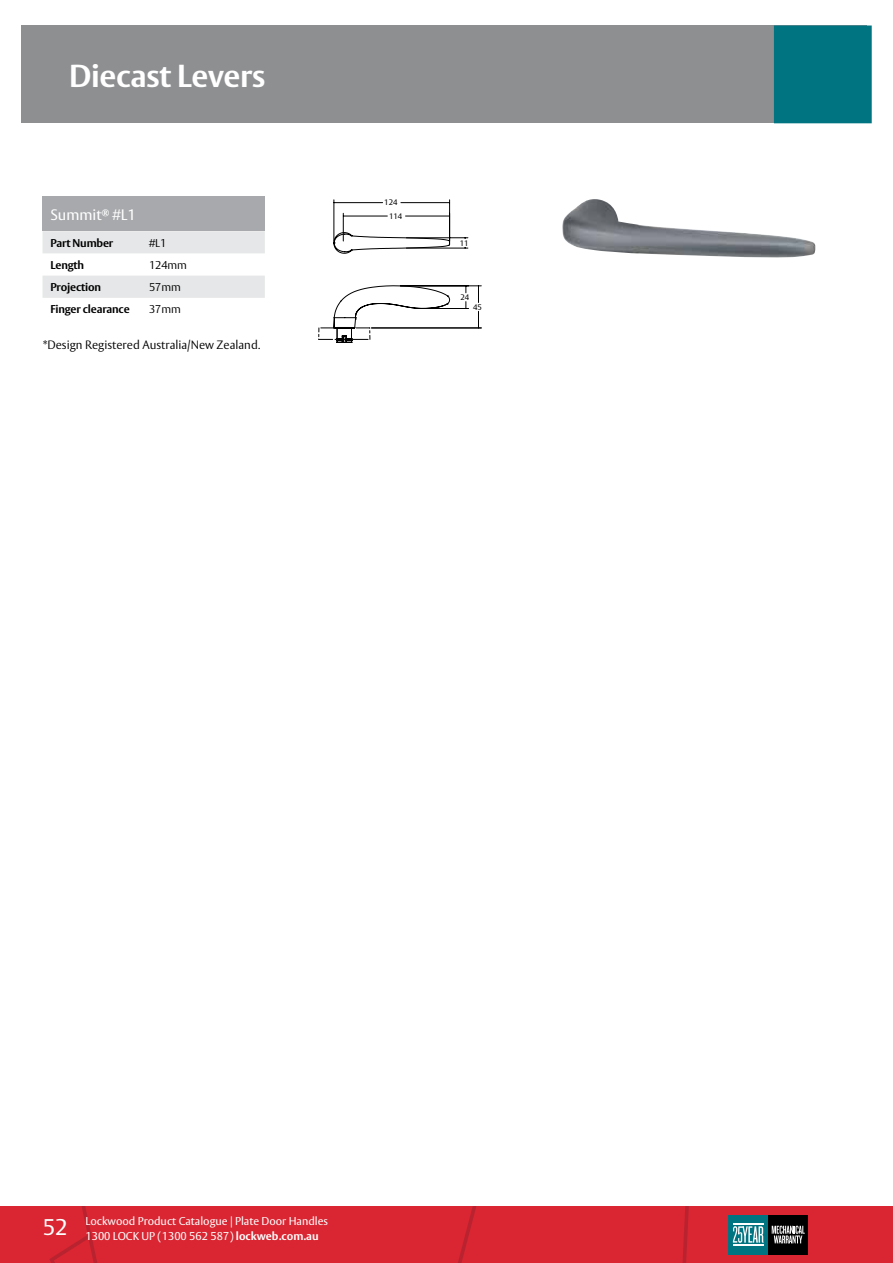
<style>
.page{position:relative;width:893px;height:1263px;background:#fff}
.page>*{position:absolute;margin:0;border:0;box-sizing:border-box;transform-origin:0 0}
.t1{font:700 31.5px "ASSA Vesta";letter-spacing:-.01em;color:#fff}
.t2{font:22.5px "ASSA Vesta";color:#fff}
.t3{font:15px "ASSA Vesta";color:#fff}
.t4{font:300 12px "ASSA Vesta";color:#000}
.t5{font:11.25px/15px "ASSA Vesta";color:#fff}
.t6{font:700 11.25px "ASSA Vesta";letter-spacing:-.015em;color:#000}
.t7{font:300 11.25px "ASSA Vesta";letter-spacing:-.015em;color:#000}
.t8{font:7.95px/13.5px "ASSA Vesta";color:#000;text-align:center}
.s1{font-weight:700}
</style>
<div class="page">
<div style="left:0;top:1206px;width:893px;height:57px;background:#d92632"></div>
<svg style="left:57px;top:1206px;width:37px;height:34px"></svg>
<div style="left:728px;top:1215px;width:40px;height:40px;background:#007481"></div>
<div style="left:768px;top:1215px;width:40px;height:40px;background:#000"></div>
<svg style="left:772px;top:1225px;width:33px;height:18px"></svg>
<svg style="left:733px;top:1226px;width:30px;height:17px"></svg>
<hr style="left:733px;top:1224px;width:30px;height:1px;background:#fff">
<hr style="left:733px;top:1244px;width:30px;height:1px;background:#fff">
<div style="left:21px;top:26px;width:846px;height:97px;background:#8d8f91"></div>
<div style="left:774px;top:26px;width:98px;height:97px;background:#007481"></div>
<img style="left:562px;top:199px;width:254px;height:59px">
<hr style="left:425px;top:308px;width:44px;height:1px;background:#000">
<hr style="left:400px;top:286px;width:81px;height:1px;background:#000">
<svg style="left:478px;top:287px;width:1px;height:15px"></svg>
<svg style="left:478px;top:311px;width:1px;height:17px"></svg>
<hr style="left:334px;top:200px;width:1px;height:41px;background:#000">
<hr style="left:449px;top:200px;width:1px;height:41px;background:#000">
<hr style="left:334px;top:202px;width:49px;height:1px;background:#000">
<hr style="left:401px;top:202px;width:49px;height:1px;background:#000">
<hr style="left:406px;top:237px;width:62px;height:1px;background:#000">
<hr style="left:406px;top:248px;width:62px;height:1px;background:#000">
<hr style="left:371px;top:328px;width:110px;height:1px;background:#000">
<svg style="left:318px;top:285px;width:132px;height:57px"></svg>
<svg style="left:333px;top:213px;width:117px;height:41px"></svg>
<div style="left:43px;top:196px;width:222px;height:35px;background:#a7a9ac"></div>
<svg style="left:43px;top:231px;width:222px;height:67px"></svg>
<h1 class="t1" style="left:69px;top:56px;width:197px">Diecast Levers</h1>
<h3 class="t3" style="left:50px;top:205px;width:87px">Summit<sup>®</sup> #L1</h3>
<p class="t6" style="left:50px;top:236px;width:64px">Part Number</p>
<p class="t7" style="left:149px;top:236px;width:19px">#L1</p>
<p class="t6" style="left:50px;top:258px;width:35px">Length</p>
<p class="t7" style="left:149px;top:258px;width:39px">124mm</p>
<p class="t6" style="left:50px;top:280px;width:52px">Projection</p>
<p class="t7" style="left:149px;top:280px;width:33px">57mm</p>
<p class="t6" style="left:50px;top:302px;width:81px">Finger clearance</p>
<p class="t7" style="left:149px;top:303px;width:33px">37mm</p>
<p class="t4" style="left:43px;top:338px;width:219px">*Design Registered Australia/New Zealand.</p>
<p class="t8" style="left:384px;top:196px;width:19px">124<br>114</p>
<p class="t8" style="left:460px;top:236px;width:10px">11</p>
<p class="t8" style="left:460px;top:291px;width:10px">24</p>
<p class="t8" style="left:473px;top:300px;width:10px">45</p>
<h2 class="t2" style="left:43px;top:1214px;width:26px">52</h2>
<p class="t5" style="left:85px;top:1214px;width:244px">Lockwood Product Catalogue | Plate Door Handles<br>1300 LOCK UP (1300 562 587) <span class="s1">lockweb.com.au</span></p>
</div>
